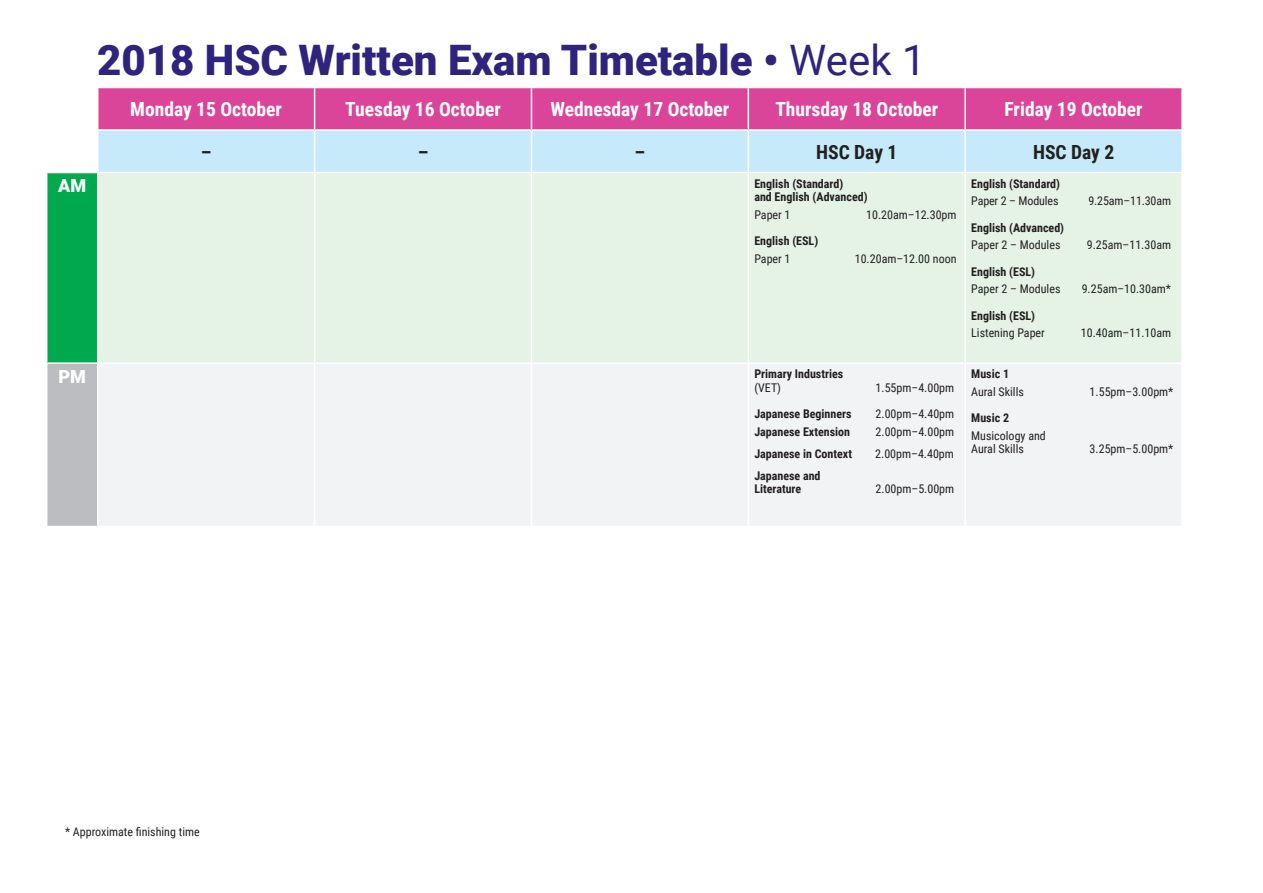
<style>
.page{position:relative;width:1263px;height:893px;background:#fff}
.page>*{position:absolute;margin:0;border:0;box-sizing:border-box;transform-origin:0 0}
.indented_Body_text{font:900 42px "Roboto";color:#2e247d}
.indented_Body_text-2{font:700 19.5px "Roboto Condensed";color:#fff}
.indented_Body_text-3{font:700 19.5px "Roboto Condensed";color:#231f20}
.indented_Body_text-4{font:900 18px "Roboto";color:#fff}
.indented_Body_text-5{font:12px "Roboto Condensed";color:#231f20}
.indented_Body_text-6{font:700 12px/13.5px "Roboto Condensed";color:#231f20}
.s1{font-weight:400}
</style>
<div class="page">
<div style="left:98px;top:88px;width:1083px;height:41px;background:#da4599"></div>
<div style="left:98px;top:131px;width:1083px;height:41px;background:#c6eafa"></div>
<div style="left:47px;top:173px;width:51px;height:190px;background:#00a94d"></div>
<div style="left:98px;top:173px;width:1083px;height:189px;background:#e5f3e7"></div>
<div style="left:47px;top:363px;width:51px;height:163px;background:#bcbdc0"></div>
<div style="left:99px;top:364px;width:1082px;height:162px;background:#f2f3f4"></div>
<hr style="left:314px;top:88px;width:1px;height:41px;background:#fff">
<hr style="left:531px;top:88px;width:1px;height:41px;background:#fff">
<hr style="left:748px;top:88px;width:1px;height:41px;background:#fff">
<hr style="left:964px;top:88px;width:2px;height:41px;background:#fff">
<hr style="left:314px;top:131px;width:1px;height:41px;background:#fff">
<hr style="left:531px;top:131px;width:1px;height:41px;background:#fff">
<hr style="left:748px;top:131px;width:1px;height:41px;background:#fff">
<hr style="left:964px;top:131px;width:2px;height:41px;background:#fff">
<hr style="left:97px;top:173px;width:1px;height:189px;background:#fff">
<hr style="left:314px;top:173px;width:1px;height:189px;background:#fff">
<hr style="left:531px;top:173px;width:1px;height:189px;background:#fff">
<hr style="left:748px;top:173px;width:1px;height:189px;background:#fff">
<hr style="left:964px;top:173px;width:2px;height:189px;background:#fff">
<hr style="left:97px;top:364px;width:1px;height:162px;background:#fff">
<hr style="left:314px;top:364px;width:1px;height:162px;background:#fff">
<hr style="left:531px;top:364px;width:1px;height:162px;background:#fff">
<hr style="left:748px;top:364px;width:1px;height:162px;background:#fff">
<hr style="left:964px;top:364px;width:2px;height:162px;background:#fff">
<hr style="left:46px;top:362px;width:52px;height:2px;background:#fff">
<p class="indented_Body_text" style="left:97px;top:30px;width:830px">2018 HSC Written Exam Timetable • <span class="s1">Week 1</span></p>
<p class="indented_Body_text-2" style="left:130px;top:95px;width:153px">Monday 15 October</p>
<p class="indented_Body_text-2" style="left:345px;top:95px;width:157px">Tuesday 16 October</p>
<p class="indented_Body_text-2" style="left:550px;top:95px;width:180px">Wednesday 17 October</p>
<p class="indented_Body_text-2" style="left:775px;top:95px;width:164px">Thursday 18 October</p>
<p class="indented_Body_text-2" style="left:1004px;top:95px;width:140px">Friday 19 October</p>
<p class="indented_Body_text-3" style="left:201px;top:138px;width:12px">–</p>
<p class="indented_Body_text-3" style="left:418px;top:138px;width:12px">–</p>
<p class="indented_Body_text-3" style="left:635px;top:138px;width:12px">–</p>
<p class="indented_Body_text-3" style="left:816px;top:138px;width:83px">HSC Day 1</p>
<p class="indented_Body_text-3" style="left:1033px;top:138px;width:83px">HSC Day 2</p>
<p class="indented_Body_text-4" style="left:58px;top:173px;width:30px">AM</p>
<p class="indented_Body_text-6" style="left:754px;top:176px;width:115px">English (Standard)<br>and English (Advanced)</p>
<p class="indented_Body_text-5" style="left:754px;top:206px;width:38px">Paper 1</p>
<p class="indented_Body_text-5" style="left:866px;top:206px;width:92px">10.20am–12.30pm</p>
<p class="indented_Body_text-6" style="left:754px;top:234px;width:65px">English (ESL)</p>
<p class="indented_Body_text-5" style="left:754px;top:250px;width:38px">Paper 1</p>
<p class="indented_Body_text-5" style="left:855px;top:250px;width:103px">10.20am–12.00 noon</p>
<p class="indented_Body_text-4" style="left:58px;top:364px;width:29px">PM</p>
<p class="indented_Body_text-6" style="left:754px;top:367px;width:90px">Primary Industries <span class="s1">(VET)</span></p>
<p class="indented_Body_text-5" style="left:875px;top:379px;width:80px">1.55pm–4.00pm</p>
<p class="indented_Body_text-6" style="left:754px;top:406px;width:99px">Japanese Beginners</p>
<p class="indented_Body_text-5" style="left:875px;top:405px;width:80px">2.00pm–4.40pm</p>
<p class="indented_Body_text-6" style="left:754px;top:424px;width:97px">Japanese Extension</p>
<p class="indented_Body_text-5" style="left:875px;top:423px;width:80px">2.00pm–4.00pm</p>
<p class="indented_Body_text-6" style="left:754px;top:446px;width:99px">Japanese in Context</p>
<p class="indented_Body_text-5" style="left:875px;top:445px;width:80px">2.00pm–4.40pm</p>
<p class="indented_Body_text-6" style="left:754px;top:468px;width:68px">Japanese and<br>Literature</p>
<p class="indented_Body_text-5" style="left:875px;top:480px;width:80px">2.00pm–5.00pm</p>
<p class="indented_Body_text-6" style="left:971px;top:176px;width:90px">English (Standard)</p>
<p class="indented_Body_text-5" style="left:971px;top:193px;width:89px">Paper 2 – Modules</p>
<p class="indented_Body_text-5" style="left:1088px;top:193px;width:84px">9.25am–11.30am</p>
<p class="indented_Body_text-6" style="left:971px;top:220px;width:94px">English (Advanced)</p>
<p class="indented_Body_text-5" style="left:971px;top:237px;width:91px">Paper 2 – Modules</p>
<p class="indented_Body_text-5" style="left:1087px;top:237px;width:86px">9.25am–11.30am</p>
<p class="indented_Body_text-6" style="left:971px;top:264px;width:65px">English (ESL)</p>
<p class="indented_Body_text-5" style="left:971px;top:281px;width:91px">Paper 2 – Modules</p>
<p class="indented_Body_text-5" style="left:1082px;top:281px;width:91px">9.25am–10.30am*</p>
<p class="indented_Body_text-6" style="left:971px;top:308px;width:65px">English (ESL)</p>
<p class="indented_Body_text-5" style="left:971px;top:325px;width:75px">Listening Paper</p>
<p class="indented_Body_text-5" style="left:1081px;top:325px;width:92px">10.40am–11.10am</p>
<p class="indented_Body_text-6" style="left:971px;top:367px;width:39px">Music 1</p>
<p class="indented_Body_text-5" style="left:971px;top:383px;width:54px">Aural Skills</p>
<p class="indented_Body_text-5" style="left:1090px;top:383px;width:85px">1.55pm–3.00pm*</p>
<p class="indented_Body_text-6" style="left:971px;top:411px;width:39px">Music 2</p>
<p class="indented_Body_text-5" style="left:971px;top:427px;width:76px">Musicology and</p>
<p class="indented_Body_text-5" style="left:971px;top:441px;width:54px">Aural Skills</p>
<p class="indented_Body_text-5" style="left:1090px;top:441px;width:85px">3.25pm–5.00pm*</p>
<p class="indented_Body_text-5" style="left:65px;top:823px;width:136px">* Approximate finishing time</p>
</div>
